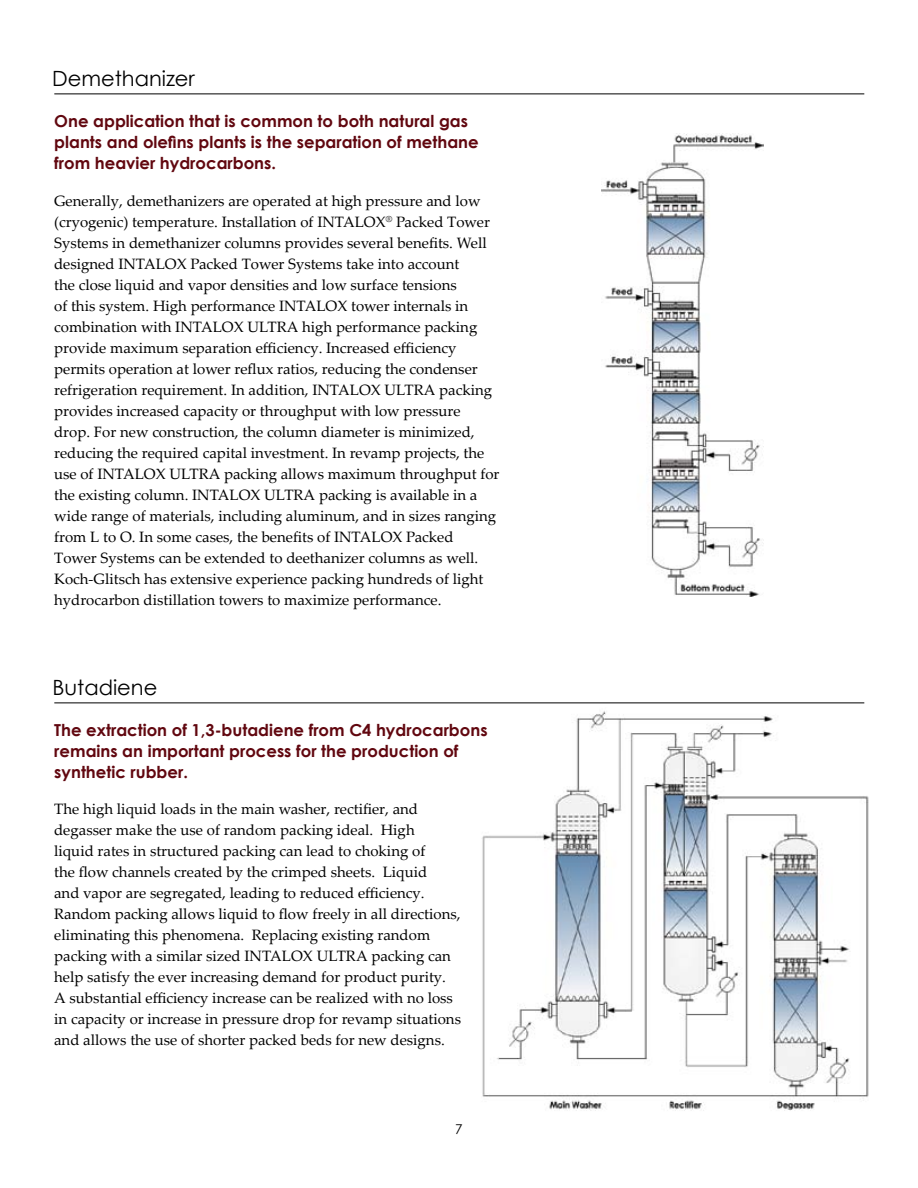
<style>
.page{position:relative;width:918px;height:1188px;background:#fff}
.page>*{position:absolute;margin:0;border:0;box-sizing:border-box;transform-origin:0 0}
.t1{font:21px "Century Gothic";color:#000}
.t2{font:700 16.5px/21px "Century Gothic";color:#61070f}
.t3{font:15px/21px "Palatino Linotype";color:#000}
.t4{font:13.5px "Century Gothic";color:#000}
</style>
<div class="page">
<img style="left:482px;top:711px;width:387px;height:400px">
<img style="left:601px;top:134px;width:162px;height:463px">
<hr style="left:54px;top:94px;width:810px;height:1px;background:#000">
<hr style="left:54px;top:703px;width:810px;height:1px;background:#000">
<h1 class="t1" style="left:52px;top:63px;width:144px">Demethanizer</h1>
<p class="t2" style="left:54px;top:110px;width:426px">One application that is common to both natural gas plants and olefins plants is the separation of methane from heavier hydrocarbons.</p>
<p class="t3" style="left:54px;top:190px;width:447px">Generally, demethanizers are operated at high pressure and low (cryogenic) temperature. Installation of INTALOX<sup>®</sup> Packed Tower Systems in demethanizer columns provides several benefits. Well designed INTALOX Packed Tower Systems take into account<br>the close liquid and vapor densities and low surface tensions<br>of this system. High performance INTALOX tower internals in combination with INTALOX ULTRA high performance packing provide maximum separation efficiency. Increased efficiency permits operation at lower reflux ratios, reducing the condenser refrigeration requirement. In addition, INTALOX ULTRA packing provides increased capacity or throughput with low pressure drop. For new construction, the column diameter is minimized, reducing the required capital investment. In revamp projects, the use of INTALOX ULTRA packing allows maximum throughput for the existing column. INTALOX ULTRA packing is available in a wide range of materials, including aluminum, and in sizes ranging from L to O. In some cases, the benefits of INTALOX Packed Tower Systems can be extended to deethanizer columns as well.<br>Koch-Glitsch has extensive experience packing hundreds of light hydrocarbon distillation towers to maximize performance.</p>
<h1 class="t1" style="left:52px;top:673px;width:106px">Butadiene</h1>
<p class="t2" style="left:54px;top:719px;width:435px">The extraction of 1,3-butadiene from C4 hydrocarbons remains an important process for the production of synthetic rubber.</p>
<p class="t3" style="left:54px;top:798px;width:408px">The high liquid loads in the main washer, rectifier, and degasser make the use of random packing ideal. High<br>liquid rates in structured packing can lead to choking of<br>the flow channels created by the crimped sheets. Liquid<br>and vapor are segregated, leading to reduced efficiency.<br>Random packing allows liquid to flow freely in all directions, eliminating this phenomena. Replacing existing random packing with a similar sized INTALOX ULTRA packing can help satisfy the ever increasing demand for product purity.<br>A substantial efficiency increase can be realized with no loss in capacity or increase in pressure drop for revamp situations and allows the use of shorter packed beds for new designs.</p>
<p class="t4" style="left:455px;top:1120px;width:9px">7</p>
</div>
